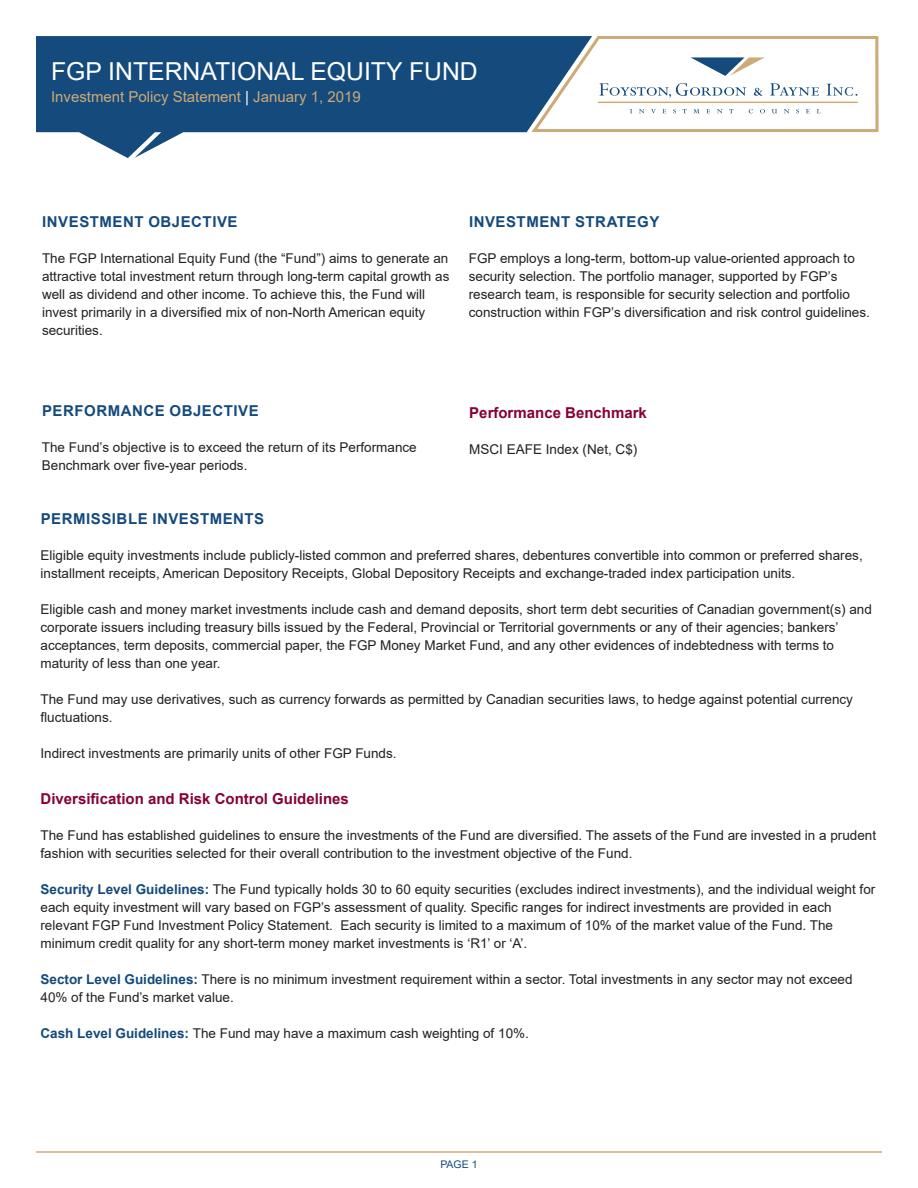
<style>
.page{position:relative;width:918px;height:1188px;background:#fff}
.page>*{position:absolute;margin:0;border:0;box-sizing:border-box;transform-origin:0 0}
.Title_FundName{font:24.75px "Arial";color:#fff}
.BlueHeader-CAPS{font:700 15px "Arial";letter-spacing:.035em;color:#144a7c}
.BurgundyHeader{font:700 15px "Arial";color:#860037}
.Title_IPS_Date{font:15px "Arial";color:#ceaa78}
.Body_Text{font:13.5px/18px "Arial";color:#231f20}
.t1{font:10.5px "Arial";color:#144a7c}
.s1{color:#fff}
.s2{font-weight:700;color:#144a7c}
</style>
<div class="page">
<svg style="left:592px;top:36px;width:287px;height:96px"></svg>
<svg style="left:36px;top:36px;width:556px;height:122px;fill:#144a7c"></svg>
<hr style="left:36px;top:1151px;width:846px;height:2px;background:#ceaa78">
<p class="Title_FundName" style="left:51px;top:54px;width:428px">FGP INTERNATIONAL EQUITY FUND</p>
<p class="Title_IPS_Date" style="left:51px;top:86px;width:311px">Investment Policy Statement <span class="s1">|</span> January 1, 2019</p>
<p class="BlueHeader-CAPS" style="left:42px;top:211px;width:197px">INVESTMENT OBJECTIVE</p>
<p class="Body_Text" style="left:42px;top:249px;width:409px">The FGP International Equity Fund (the “Fund”) aims to generate an attractive total investment return through long-term capital growth as well as dividend and other income. To achieve this, the Fund will invest primarily in a diversified mix of non-North American equity securities.</p>
<p class="BlueHeader-CAPS" style="left:469px;top:211px;width:192px">INVESTMENT STRATEGY</p>
<p class="Body_Text" style="left:469px;top:249px;width:403px">FGP employs a long-term, bottom-up value-oriented approach to security selection. The portfolio manager, supported by FGP’s research team, is responsible for security selection and portfolio construction within FGP’s diversification and risk control guidelines.</p>
<p class="BlueHeader-CAPS" style="left:42px;top:400px;width:218px">PERFORMANCE OBJECTIVE</p>
<p class="Body_Text" style="left:42px;top:438px;width:376px">The Fund’s objective is to exceed the return of its Performance<br>Benchmark over five-year periods.</p>
<p class="BurgundyHeader" style="left:469px;top:402px;width:179px">Performance Benchmark</p>
<p class="Body_Text" style="left:469px;top:440px;width:170px">MSCI EAFE Index (Net, C$)</p>
<p class="BlueHeader-CAPS" style="left:41px;top:508px;width:225px">PERMISSIBLE INVESTMENTS</p>
<p class="Body_Text" style="left:41px;top:546px;width:824px">Eligible equity investments include publicly-listed common and preferred shares, debentures convertible into common or preferred shares, installment receipts, American Depository Receipts, Global Depository Receipts and exchange-traded index participation units.</p>
<p class="Body_Text" style="left:41px;top:600px;width:833px">Eligible cash and money market investments include cash and demand deposits, short term debt securities of Canadian government(s) and corporate issuers including treasury bills issued by the Federal, Provincial or Territorial governments or any of their agencies; bankers’ acceptances, term deposits, commercial paper, the FGP Money Market Fund, and any other evidences of indebtedness with terms to maturity of less than one year.</p>
<p class="Body_Text" style="left:41px;top:690px;width:814px">The Fund may use derivatives, such as currency forwards as permitted by Canadian securities laws, to hedge against potential currency fluctuations.</p>
<p class="Body_Text" style="left:41px;top:744px;width:358px">Indirect investments are primarily units of other FGP Funds.</p>
<p class="BurgundyHeader" style="left:41px;top:789px;width:310px">Diversification and Risk Control Guidelines</p>
<p class="Body_Text" style="left:41px;top:827px;width:837px">The Fund has established guidelines to ensure the investments of the Fund are diversified. The assets of the Fund are invested in a prudent fashion with securities selected for their overall contribution to the investment objective of the Fund.</p>
<p class="Body_Text" style="left:41px;top:881px;width:836px"><span class="s2">Security Level Guidelines:</span> The Fund typically holds 30 to 60 equity securities (excludes indirect investments), and the individual weight for each equity investment will vary based on FGP’s assessment of quality. Specific ranges for indirect investments are provided in each relevant FGP Fund Investment Policy Statement. Each security is limited to a maximum of 10% of the market value of the Fund. The minimum credit quality for any short-term money market investments is ‘R1’ or ‘A’.</p>
<p class="Body_Text" style="left:41px;top:970px;width:814px"><span class="s2">Sector Level Guidelines:</span> There is no minimum investment requirement within a sector. Total investments in any sector may not exceed<br>40% of the Fund’s market value.</p>
<p class="Body_Text" style="left:41px;top:1024px;width:490px"><span class="s2">Cash Level Guidelines:</span> The Fund may have a maximum cash weighting of 10%.</p>
<p class="t1" style="left:440px;top:1157px;width:39px">PAGE 1</p>
</div>
